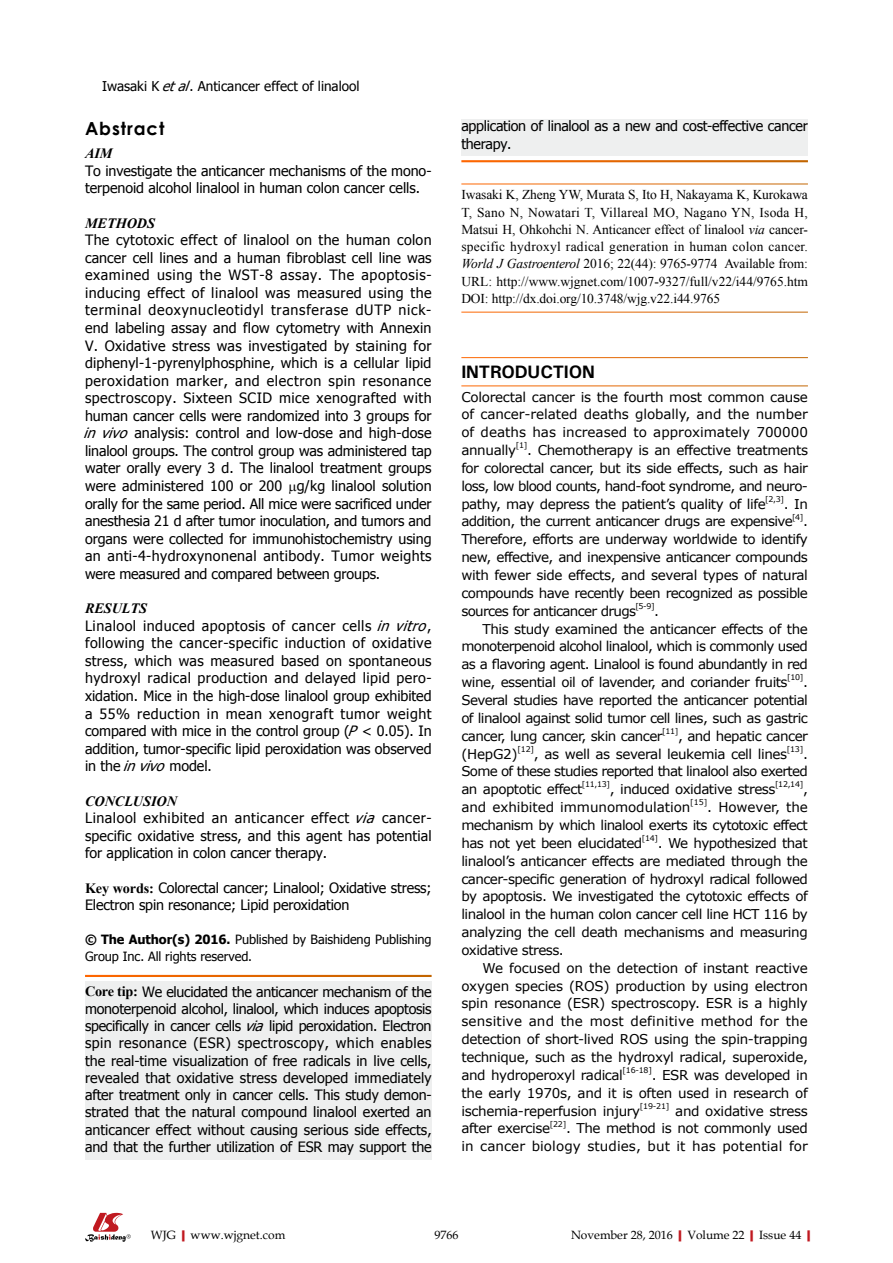
<style>
.page{position:relative;width:893px;height:1263px;background:#fff}
.page>*{position:absolute;margin:0;border:0;box-sizing:border-box;transform-origin:0 0}
.t1{font:700 18px "Univers";letter-spacing:-.01em;color:#000}
.t2{font:700 18px "Century Gothic";letter-spacing:.05em;color:#000}
.t3{font:14.25px/17.5px "Tahoma";letter-spacing:.005em;color:#000}
.t4{font:14.25px/17.5px "Tahoma";letter-spacing:.025em;color:#000}
.t5{font:14.25px/17.2px "Tahoma";letter-spacing:-.02em;color:#000}
.t6{font:13.5px/17.9px "Verdana";letter-spacing:-.035em;color:#000;text-align:justify}
.t7{font:13.5px/17.2px "Times New Roman";letter-spacing:-.01em;color:#000;text-align:justify}
.t8{font:13.5px/17.9px "Verdana";letter-spacing:.005em;color:#000;text-align:right}
.t9{font:13.5px "Verdana";letter-spacing:-.015em;color:#000}
.t10{font:13.5px "Verdana";letter-spacing:.015em;color:#000}
.t11{font:13.5px "Verdana";letter-spacing:-.01em;color:#000}
.t12{font:13.5px "Tahoma";color:#000}
.t13{font:13.5px "Verdana";letter-spacing:-.005em;color:#000}
.t14{font:12.75px/17.2px "Tahoma";letter-spacing:-.005em;color:#000}
.t15{font:12px "Book Antiqua";color:#000}
.t16{font:7.8px "Verdana";letter-spacing:-.03em;color:#000}
.s1{font-style:italic}
.s2{font-family:"Times New Roman";font-weight:700;font-style:italic}
.s3{font-family:"Times New Roman";font-weight:700}
.s4{font-weight:700}
.s5{font-weight:700;color:#c01920}
</style>
<div class="page">
<div style="left:85px;top:981px;width:347px;height:179px;background:#eeefef"></div>
<div style="left:461px;top:119px;width:347px;height:37px;background:#eeefef"></div>
<svg style="left:85px;top:1213px;width:46px;height:29px"></svg>
<p class="t12" style="left:102px;top:77px;width:259px">Iwasaki K <span class="s1">etal</span>. Anticancer effect of linalool</p>
<p class="t2" style="left:85px;top:114px;width:81px">Abstract</p>
<p class="t3" style="left:85px;top:143px;width:347px"><span class="s2">AIM<br></span>To investigate the anticancer mechanisms of the mono&shy;terpenoid alcohol linalool in human colon cancer cells.</p>
<p class="t3" style="left:83px;top:213px;width:350px"><span class="s2">METHODS<br></span>The cytotoxic effect of linalool on the human colon cancer cell lines and a human fibroblast cell line was examined using the WST-8 assay. The apoptosis&shy;inducing effect of linalool was measured using the terminal deoxynucleotidyl transferase dUTP nick&shy;end labeling assay and flow cytometry with Annexin V. Oxidative stress was investigated by staining for diphenyl-1-pyrenylphosphine, which is a cellular lipid peroxidation marker, and electron spin resonance spectroscopy. Sixteen SCID mice xenografted with human cancer cells were randomized into 3 groups for <span class="s1">invivo</span> analysis: control and low-dose and high-dose linalool groups. The control group was administered tap water orally every 3 d. The linalool treatment groups were administered 100 or 200 g/kg linalool solution orally for the same period. All mice were sacrificed under anesthesia 21 d after tumor inoculation, and tumors and organs were collected for immunohistochemistry using an anti-4-hydroxynonenal antibody. Tumor weights were measured and compared between groups.</p>
<p class="t4" style="left:85px;top:598px;width:348px"><span class="s2">RESULTS<br></span>Linalool induced apoptosis of cancer cells <span class="s1">invitro</span>, following the cancer-specific induction of oxidative stress, which was measured based on spontaneous hydroxyl radical production and delayed lipid pero&shy;xidation. Mice in the high-dose linalool group exhibited a 55% reduction in mean xenograft tumor weight compared with mice in the control group (<span class="s1">P</span> &lt; 0.05). In addition, tumor-specific lipid peroxidation was observed in the <span class="s1">invivo</span> model.</p>
<p class="t3" style="left:85px;top:791px;width:348px"><span class="s2">CONCLUSION<br></span>Linalool exhibited an anticancer effect <span class="s1">via</span> cancer&shy;specific oxidative stress, and this agent has potential for application in colon cancer therapy.</p>
<p class="t3" style="left:85px;top:879px;width:348px"><span class="s3">Key words:</span> Colorectal cancer; Linalool; Oxidative stress;<br>Electron spin resonance; Lipid peroxidation</p>
<p class="t14" style="left:85px;top:930px;width:348px"><span class="s4">© The Author(s) 2016.</span> Published by Baishideng Publishing<br>Group Inc. All rights reserved.</p>
<p class="t3" style="left:85px;top:982px;width:348px;text-align:justify"><span class="s3">Core tip:</span> We elucidated the anticancer mechanism of the monoterpenoid alcohol, linalool, which induces apoptosis specifically in cancer cells <span class="s1">via</span> lipid peroxidation. Electron spin resonance (ESR) spectroscopy, which enables the real-time visualization of free radicals in live cells, revealed that oxidative stress developed immediately after treatment only in cancer cells. This study demon&shy;strated that the natural compound linalool exerted an anticancer effect without causing serious side effects, and that the further utilization of ESR may support the</p>
<p class="t5" style="left:461px;top:117px;width:348px">application of linalool as a new and cost-effective cancer therapy.</p>
<p class="t7" style="left:461px;top:186px;width:348px">Iwasaki K, Zheng YW, Murata S, Ito H, Nakayama K, Kurokawa T, Sano N, Nowatari T, Villareal MO, Nagano YN, Isoda H, Matsui H, Ohkohchi N. Anticancer effect of linalool <span class="s1">via</span> cancer&shy;specific hydroxyl radical generation in human colon cancer.<br><span class="s1">World J Gastroenterol</span> 2016; 22(44): 9765-9774 Available from:<br>URL: http://www.wjgnet.com/1007-9327/full/v22/i44/9765.htm DOI: http://dx.doi.org/10.3748/wjg.v22.i44.9765</p>
<p class="t1" style="left:461px;top:360px;width:135px">INTRODUCTION</p>
<p class="t6" style="left:461px;top:387px;width:348px">Colorectal cancer is the fourth most common cause of cancer-related deaths globally, and the number of deaths has increased to approximately 700000 annually</p>
<p class="t16" style="left:516px;top:440px;width:13px">[1]</p>
<p class="t6" style="left:461px;top:441px;width:348px;text-align:left;text-indent:66px">. Chemotherapy is an effective treatments for colorectal cancer, but its side effects, such as hair loss, low blood counts, hand-foot syndrome, and neuro&shy;pathy, may depress the patient’s quality of life</p>
<p class="t16" style="left:765px;top:494px;width:20px">[2,3]</p>
<p class="t6" style="left:461px;top:495px;width:348px;text-indent:323px">. In addition, the current anticancer drugs are expensive</p>
<p class="t16" style="left:792px;top:511px;width:13px">[4]</p>
<p class="t6" style="left:461px;top:512px;width:348px;text-indent:342px">.<br>Therefore, efforts are underway worldwide to identify new, effective, and inexpensive anticancer compounds with fewer side effects, and several types of natural compounds have recently been recognized as possible sources for anticancer drugs</p>
<p class="t16" style="left:635px;top:601px;width:21px">[5-9]</p>
<p class="t6" style="left:654px;top:602px;width:6px">.</p>
<p class="t6" style="left:483px;top:620px;width:327px">This study examined the anticancer effects of the</p>
<p class="t6" style="left:461px;top:637px;width:348px">monoterpenoid alcohol linalool, which is commonly used</p>
<p class="t6" style="left:461px;top:655px;width:348px">as a flavoring agent. Linalool is found abundantly in red</p>
<p class="t6" style="left:461px;top:673px;width:328px">wine, essential oil of lavender, and coriander fruits</p>
<p class="t16" style="left:787px;top:672px;width:18px">[10]</p>
<p class="t6" style="left:461px;top:673px;width:348px;text-indent:342px">.<br>Several studies have reported the anticancer potential of linalool against solid tumor cell lines, such as gastric cancer, lung cancer, skin cancer</p>
<p class="t16" style="left:662px;top:726px;width:18px">[11]</p>
<p class="t6" style="left:678px;top:727px;width:131px">, and hepatic cancer</p>
<p class="t6" style="left:461px;top:744px;width:58px">(HepG2)</p>
<p class="t16" style="left:517px;top:743px;width:18px">[12]</p>
<p class="t6" style="left:534px;top:744px;width:255px">, as well as several leukemia cell lines</p>
<p class="t16" style="left:787px;top:743px;width:18px">[13]</p>
<p class="t6" style="left:461px;top:744px;width:348px;text-indent:342px">.<br>Some of these studies reported that linalool also exerted an apoptotic effect</p>
<p class="t16" style="left:582px;top:779px;width:30px">[11,13]</p>
<p class="t6" style="left:610px;top:780px;width:167px">, induced oxidative stress</p>
<p class="t16" style="left:775px;top:779px;width:30px">[12,14]</p>
<p class="t6" style="left:803px;top:780px;width:6px">,</p>
<p class="t13" style="left:461px;top:798px;width:230px">and exhibited immunomodulation</p>
<p class="t16" style="left:690px;top:797px;width:19px">[15]</p>
<p class="t6" style="left:461px;top:798px;width:348px;text-indent:246px">. However, the mechanism by which linalool exerts its cytotoxic effect has not yet been elucidated</p>
<p class="t16" style="left:642px;top:833px;width:18px">[14]</p>
<p class="t6" style="left:658px;top:834px;width:151px">. We hypothesized that</p>
<p class="t6" style="left:461px;top:852px;width:348px">linalool’s anticancer effects are mediated through the</p>
<p class="t6" style="left:461px;top:869px;width:348px">cancer-specific generation of hydroxyl radical followed</p>
<p class="t6" style="left:461px;top:887px;width:348px">by apoptosis. We investigated the cytotoxic effects of</p>
<p class="t6" style="left:461px;top:905px;width:348px">linalool in the human colon cancer cell line HCT 116 by</p>
<p class="t6" style="left:461px;top:923px;width:348px">analyzing the cell death mechanisms and measuring</p>
<p class="t6" style="left:461px;top:941px;width:104px">oxidative stress.</p>
<p class="t11" style="left:483px;top:958px;width:327px">We focused on the detection of instant reactive</p>
<p class="t9" style="left:461px;top:976px;width:348px">oxygen species (ROS) production by using electron</p>
<p class="t6" style="left:461px;top:994px;width:348px">spin resonance (ESR) spectroscopy. ESR is a highly</p>
<p class="t10" style="left:461px;top:1012px;width:348px">sensitive and the most definitive method for the</p>
<p class="t6" style="left:461px;top:1030px;width:348px">detection of short-lived ROS using the spin-trapping</p>
<p class="t6" style="left:461px;top:1048px;width:348px">technique, such as the hydroxyl radical, superoxide,</p>
<p class="t6" style="left:461px;top:1066px;width:163px">and hydroperoxyl radical</p>
<p class="t16" style="left:623px;top:1065px;width:31px">[16-18]</p>
<p class="t6" style="left:461px;top:1066px;width:348px;text-indent:190px">. ESR was developed in the early 1970s, and it is often used in research of ischemia-reperfusion injury</p>
<p class="t16" style="left:640px;top:1100px;width:31px">[19-21]</p>
<p class="t6" style="left:675px;top:1101px;width:134px">and oxidative stress</p>
<p class="t6" style="left:461px;top:1119px;width:90px">after exercise</p>
<p class="t16" style="left:550px;top:1118px;width:18px">[22]</p>
<p class="t8" style="left:461px;top:1119px;width:348px">. The method is not commonly used<br>in cancer biology studies, but it has potential for</p>
<p class="t15" style="left:151px;top:1226px;width:136px">WJG<span class="s5">|</span>www.wjgnet.com</p>
<p class="t15" style="left:434px;top:1226px;width:25px">9766</p>
<p class="t15" style="left:571px;top:1226px;width:246px">November 28, 2016<span class="s5">|</span>Volume 22<span class="s5">|</span>Issue 44<span class="s5">|</span></p>
</div>
